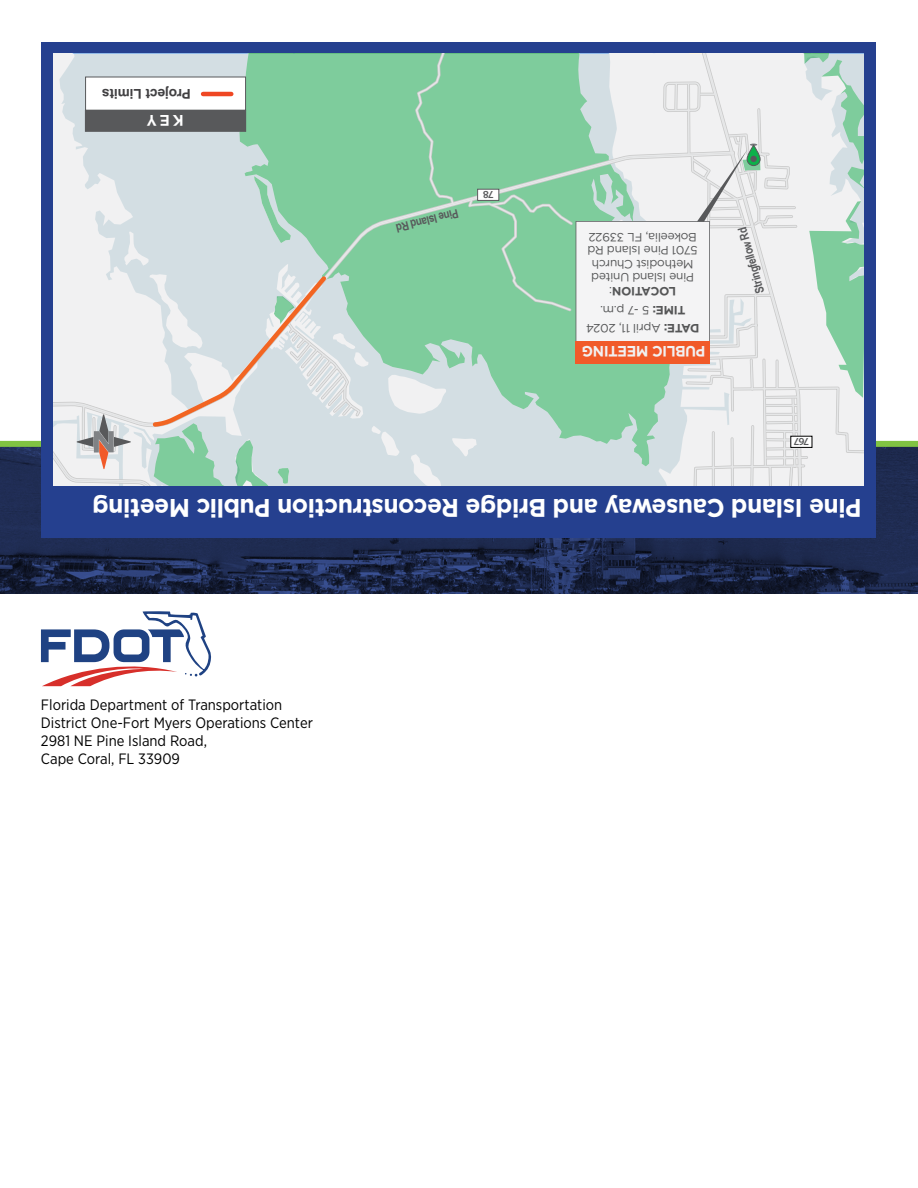
<style>
.page{position:relative;width:918px;height:1188px;background:#fff}
.page>*{position:absolute;margin:0;border:0;box-sizing:border-box;transform-origin:0 0}
.t1{font:700 25.5px "Gotham";letter-spacing:-.02em;color:#fff;scale:.96 1}
.t2{font:15px/18px "Gotham Narrow";color:#000}
.t3{font:700 15px "Gotham";letter-spacing:-.025em;color:#f1f1f2;scale:.96 1}
.t4{font:700 15px "Helvetica LT Std";color:#fff}
.t5{font:700 13.5px "Helvetica LT Std";color:#414042}
.t6{font:12px/13.5px "Gotham";letter-spacing:-.02em;color:#595a5b;text-align:center}
.t7{font:700 12px "Arial Narrow";color:#58595b}
.t8{font:600 10.8px "Myriad Pro";color:#58595b}
.s1{font-weight:700}
</style>
<div class="page">
<svg style="left:0;top:447px;width:918px;height:147px;background:#1c284b"></svg>
<div style="left:0;top:441px;width:918px;height:6px;background:#80c342"></div>
<div style="left:41px;top:42px;width:834px;height:495px;background:#25408f"></div>
<svg style="left:54px;top:54px;width:810px;height:432px;background:#c2dbcd"></svg>
<svg style="left:41px;top:611px;width:170px;height:75px"></svg>
<p class="t5" style="left:191px;top:102px;width:90px;rotate:-180deg">Project Limits</p>
<p class="t4" style="left:184px;top:129px;width:38px;rotate:-180deg">KEY</p>
<p class="t7" style="left:461px;top:222px;width:65px;rotate:166deg">Pine Island Rd</p>
<p class="t8" style="left:494px;top:202px;width:12px;rotate:-180deg">78</p>
<p class="t6" style="left:698px;top:298px;width:112px;rotate:-180deg"><span class="s1">LOCATION</span>:<br>Pine Island United<br>Methodist Church<br>5701 Pine Island Rd<br>Bokeelia, FL 33922</p>
<p class="t6" style="left:699px;top:338px;width:115px;line-height:18px;rotate:-180deg"><span class="s1">DATE:</span> April 11, 2024<br><span class="s1">TIME:</span> 5 -7 p.m.</p>
<p class="t3" style="left:706px;top:362px;width:130px;rotate:-180deg">PUBLIC MEETING</p>
<p class="t7" style="left:752px;top:295px;width:69px;rotate:-106deg">Stringfellow Rd</p>
<p class="t8" style="left:809px;top:449px;width:17px;rotate:-180deg">767</p>
<h1 class="t1" style="left:862px;top:525px;width:803px;rotate:-180deg">Pine Island Causeway and Bridge Reconstruction Public Meeting</h1>
<p class="t2" style="left:41px;top:695px;width:273px">Florida Department of Transportation<br>District One-Fort Myers Operations Center<br>2981 NE Pine Island Road,<br>Cape Coral, FL 33909</p>
</div>
